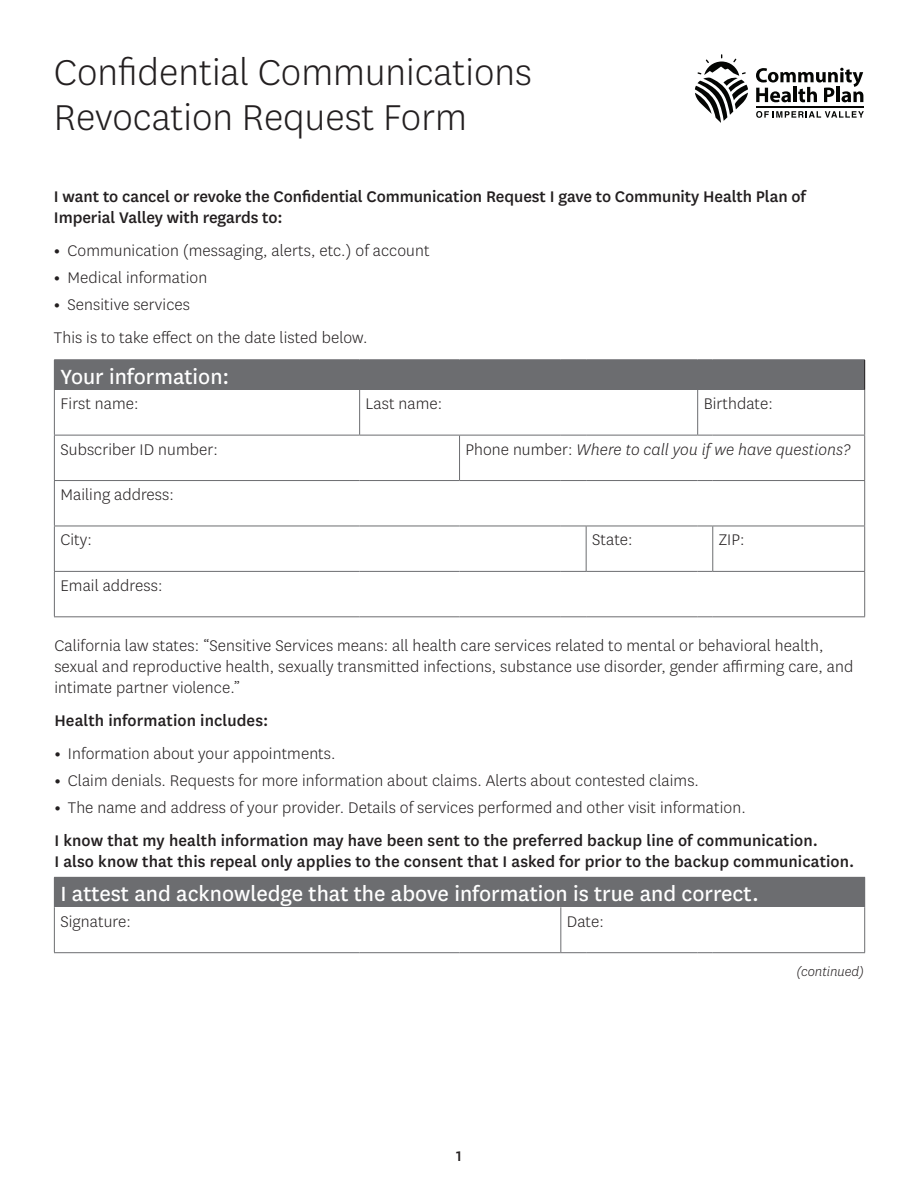
<style>
.page{position:relative;width:918px;height:1188px;background:#fff}
.page>*{position:absolute;margin:0;border:0;box-sizing:border-box;transform-origin:0 0}
.t1{font:300 42px/45px "Centene Sans";color:#231f20}
.t2{font:24px "Centene Sans";color:#fff}
.t3{font:300 18px/21px "Centene Sans";letter-spacing:.005em;color:#231f20}
.t4{font:500 18px/21px "Centene Sans";letter-spacing:.005em;color:#231f20}
.t5{font:italic 300 18px "Centene Sans";letter-spacing:.005em;color:#231f20}
.t6{font:500 16.5px "Centene Sans";color:#231f20}
.t7{font:italic 300 15px "Centene Sans";color:#231f20}
.s1{font-weight:700}
.s2{font-style:normal}
</style>
<div class="page">
<div style="left:54px;top:360px;width:811px;height:30px;background:#6c6d70"></div>
<div style="left:54px;top:877px;width:811px;height:30px;background:#6c6d70"></div>
<hr style="left:54px;top:390px;width:1px;height:45px;background:#6c6d70">
<hr style="left:359px;top:390px;width:1px;height:45px;background:#6c6d70">
<hr style="left:697px;top:390px;width:1px;height:45px;background:#6c6d70">
<hr style="left:864px;top:390px;width:1px;height:45px;background:#6c6d70">
<hr style="left:54px;top:435px;width:306px;height:1px;background:#6c6d70">
<hr style="left:54px;top:435px;width:1px;height:45px;background:#6c6d70">
<hr style="left:360px;top:435px;width:100px;height:1px;background:#6c6d70">
<hr style="left:460px;top:435px;width:101px;height:1px;background:#6c6d70">
<hr style="left:459px;top:435px;width:1px;height:45px;background:#6c6d70">
<svg style="left:561px;top:435px;width:25px;height:1px"></svg>
<hr style="left:586px;top:435px;width:112px;height:1px;background:#6c6d70">
<svg style="left:698px;top:435px;width:15px;height:1px"></svg>
<hr style="left:713px;top:435px;width:152px;height:1px;background:#6c6d70">
<hr style="left:864px;top:435px;width:1px;height:45px;background:#6c6d70">
<hr style="left:54px;top:481px;width:1px;height:45px;background:#6c6d70">
<hr style="left:864px;top:481px;width:1px;height:45px;background:#6c6d70">
<hr style="left:54px;top:526px;width:306px;height:1px;background:#6c6d70">
<hr style="left:54px;top:526px;width:1px;height:45px;background:#6c6d70">
<hr style="left:360px;top:526px;width:100px;height:1px;background:#6c6d70">
<hr style="left:460px;top:526px;width:101px;height:1px;background:#6c6d70">
<svg style="left:561px;top:526px;width:25px;height:1px"></svg>
<hr style="left:586px;top:526px;width:112px;height:1px;background:#6c6d70">
<hr style="left:586px;top:526px;width:1px;height:45px;background:#6c6d70">
<svg style="left:698px;top:526px;width:14px;height:1px"></svg>
<hr style="left:713px;top:526px;width:152px;height:1px;background:#6c6d70">
<hr style="left:712px;top:526px;width:1px;height:45px;background:#6c6d70">
<hr style="left:864px;top:526px;width:1px;height:45px;background:#6c6d70">
<hr style="left:54px;top:571px;width:306px;height:1px;background:#6c6d70">
<hr style="left:54px;top:572px;width:1px;height:44px;background:#6c6d70">
<hr style="left:360px;top:571px;width:100px;height:1px;background:#6c6d70">
<hr style="left:460px;top:571px;width:101px;height:1px;background:#6c6d70">
<svg style="left:561px;top:571px;width:25px;height:1px"></svg>
<hr style="left:586px;top:571px;width:112px;height:1px;background:#6c6d70">
<svg style="left:698px;top:571px;width:15px;height:1px"></svg>
<hr style="left:713px;top:571px;width:152px;height:1px;background:#6c6d70">
<hr style="left:864px;top:572px;width:1px;height:44px;background:#6c6d70">
<hr style="left:54px;top:616px;width:306px;height:1px;background:#6c6d70">
<hr style="left:360px;top:616px;width:100px;height:1px;background:#6c6d70">
<hr style="left:460px;top:616px;width:101px;height:1px;background:#6c6d70">
<svg style="left:561px;top:616px;width:25px;height:1px"></svg>
<hr style="left:586px;top:616px;width:112px;height:1px;background:#6c6d70">
<svg style="left:698px;top:616px;width:15px;height:1px"></svg>
<hr style="left:713px;top:616px;width:152px;height:1px;background:#6c6d70">
<hr style="left:54px;top:907px;width:1px;height:45px;background:#6c6d70">
<hr style="left:560px;top:907px;width:1px;height:45px;background:#6c6d70">
<hr style="left:864px;top:907px;width:1px;height:45px;background:#6c6d70">
<hr style="left:54px;top:952px;width:306px;height:1px;background:#6c6d70">
<hr style="left:360px;top:952px;width:100px;height:1px;background:#6c6d70">
<hr style="left:460px;top:952px;width:101px;height:1px;background:#6c6d70">
<svg style="left:561px;top:952px;width:25px;height:1px"></svg>
<hr style="left:586px;top:952px;width:112px;height:1px;background:#6c6d70">
<svg style="left:698px;top:952px;width:15px;height:1px"></svg>
<hr style="left:713px;top:952px;width:152px;height:1px;background:#6c6d70">
<hr style="left:54px;top:359px;width:306px;height:1px;background:#6c6d70">
<hr style="left:360px;top:359px;width:100px;height:1px;background:#6c6d70">
<hr style="left:460px;top:359px;width:101px;height:1px;background:#6c6d70">
<svg style="left:561px;top:359px;width:25px;height:1px"></svg>
<hr style="left:586px;top:359px;width:112px;height:1px;background:#6c6d70">
<svg style="left:698px;top:359px;width:15px;height:1px"></svg>
<hr style="left:713px;top:359px;width:152px;height:1px;background:#6c6d70">
<hr style="left:864px;top:360px;width:1px;height:30px;background:#231f20">
<hr style="left:54px;top:480px;width:306px;height:1px;background:#6c6d70">
<hr style="left:360px;top:480px;width:100px;height:1px;background:#6c6d70">
<hr style="left:460px;top:480px;width:101px;height:1px;background:#6c6d70">
<svg style="left:561px;top:480px;width:25px;height:1px"></svg>
<hr style="left:586px;top:480px;width:112px;height:1px;background:#6c6d70">
<svg style="left:698px;top:480px;width:15px;height:1px"></svg>
<hr style="left:713px;top:480px;width:152px;height:1px;background:#6c6d70">
<svg style="left:756px;top:111px;width:108px;height:7px"></svg>
<hr style="left:756px;top:106px;width:107px;height:2px;background:#040503">
<svg style="left:756px;top:68px;width:107px;height:34px"></svg>
<svg style="left:695px;top:54px;width:53px;height:69px"></svg>
<h1 class="t1" style="left:54px;top:49px;width:479px">Confidential Communications<br>Revocation Request Form</h1>
<p class="t4" style="left:54px;top:185px;width:753px">I want to cancel or revoke the Confidential Communication Request I gave to Community Health Plan of<br>Imperial Valley with regards to:</p>
<p class="t3" style="left:54px;top:240px;width:377px"><span class="s1">•</span> Communication (messaging, alerts, etc.) of account</p>
<p class="t3" style="left:54px;top:267px;width:155px"><span class="s1">•</span> Medical information</p>
<p class="t3" style="left:54px;top:294px;width:138px"><span class="s1">•</span> Sensitive services</p>
<p class="t3" style="left:54px;top:327px;width:315px">This is to take effect on the date listed below.</p>
<h2 class="t2" style="left:60px;top:360px;width:171px">Your information:</h2>
<p class="t3" style="left:60px;top:393px;width:80px">First name:</p>
<p class="t3" style="left:366px;top:393px;width:78px">Last name:</p>
<p class="t3" style="left:704px;top:393px;width:71px">Birthdate:</p>
<p class="t3" style="left:60px;top:438px;width:159px">Subscriber ID number:</p>
<p class="t5" style="left:466px;top:438px;width:386px"><span class="s2">Phone number:</span> Where to call you if we have questions?</p>
<p class="t3" style="left:60px;top:483px;width:115px">Mailing address:</p>
<p class="t3" style="left:60px;top:529px;width:33px">City:</p>
<p class="t3" style="left:592px;top:529px;width:42px">State:</p>
<p class="t3" style="left:719px;top:529px;width:27px">ZIP:</p>
<p class="t3" style="left:60px;top:574px;width:104px">Email address:</p>
<p class="t3" style="left:54px;top:634px;width:800px">California law states: “Sensitive Services means: all health care services related to mental or behavioral health, sexual and reproductive health, sexually transmitted infections, substance use disorder, gender affirming care, and intimate partner violence.”</p>
<h3 class="t4" style="left:54px;top:709px;width:215px">Health information includes:</h3>
<p class="t3" style="left:54px;top:742px;width:283px"><span class="s1">•</span> Information about your appointments.</p>
<p class="t3" style="left:54px;top:769px;width:646px"><span class="s1">•</span> Claim denials. Requests for more information about claims. Alerts about contested claims.</p>
<p class="t3" style="left:54px;top:796px;width:693px"><span class="s1">•</span> The name and address of your provider. Details of services performed and other visit information.</p>
<p class="t4" style="left:54px;top:828px;width:765px">I know that my health information may have been sent to the preferred backup line of communication.</p>
<p class="t4" style="left:54px;top:849px;width:802px">I also know that this repeal only applies to the consent that I asked for prior to the backup communication.</p>
<h2 class="t2" style="left:60px;top:878px;width:700px">I attest and acknowledge that the above information is true and correct.</h2>
<p class="t3" style="left:60px;top:910px;width:72px">Signature:</p>
<p class="t3" style="left:567px;top:910px;width:39px">Date:</p>
<p class="t7" style="left:796px;top:962px;width:69px">(continued)</p>
<p class="t6" style="left:456px;top:1145px;width:7px">1</p>
</div>
